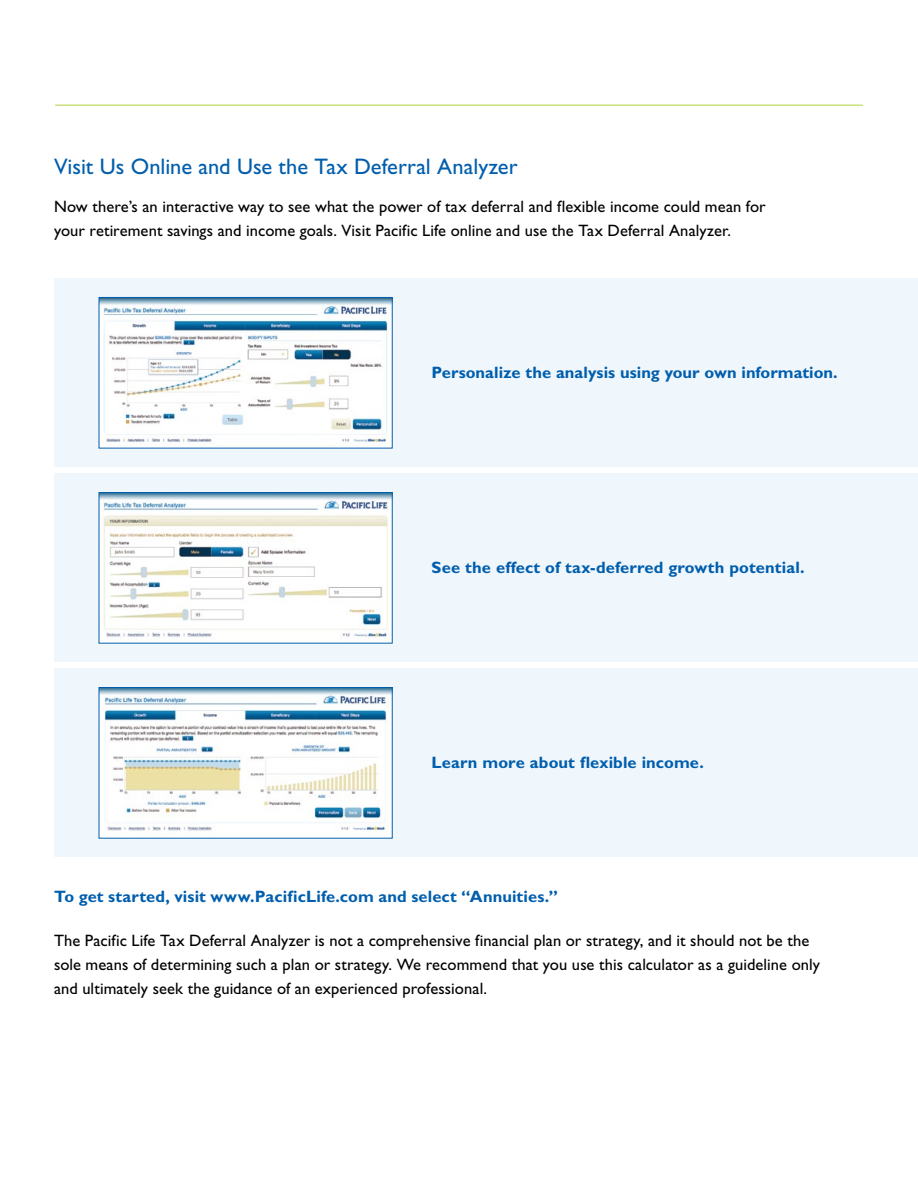
<style>
.page{position:relative;width:918px;height:1188px;background:#fff}
.page>*{position:absolute;margin:0;border:0;box-sizing:border-box;transform-origin:0 0}
.Subhead{font:22.5px "Gill Sans Std";color:#005ead}
.Text{font:16.5px/24px "Gill Sans Std";letter-spacing:.005em;color:#000}
.Text-2{font:700 16.5px "Gill Sans Std";letter-spacing:.005em;color:#005ead}
</style>
<div class="page">
<div style="left:54px;top:473px;width:864px;height:189px;background:#eff6fc"></div>
<div style="left:54px;top:668px;width:864px;height:189px;background:#eff6fc"></div>
<img style="left:101px;top:494px;width:290px;height:148px">
<div style="left:99px;top:492px;width:294px;height:152px;border:1px solid #005ead"></div>
<img style="left:101px;top:689px;width:290px;height:148px">
<div style="left:99px;top:687px;width:294px;height:152px;border:1px solid #005ead"></div>
<div style="left:54px;top:278px;width:864px;height:189px;background:#eff6fc"></div>
<img style="left:101px;top:299px;width:290px;height:147px">
<div style="left:99px;top:297px;width:294px;height:151px;border:1px solid #005ead"></div>
<hr style="left:55px;top:105px;width:808px;height:1px;background:#afd23f">
<p class="Subhead" style="left:54px;top:154px;width:465px">Visit Us Online and Use the Tax Deferral Analyzer</p>
<p class="Text" style="left:54px;top:194px;width:713px">Now there’s an interactive way to see what the power of tax deferral and flexible income could mean for your retirement savings and income goals. Visit Pacific Life online and use the Tax Deferral Analyzer.</p>
<p class="Text-2" style="left:432px;top:362px;width:408px">Personalize the analysis using your own information.</p>
<p class="Text-2" style="left:432px;top:557px;width:374px">See the effect of tax-deferred growth potential.</p>
<p class="Text-2" style="left:432px;top:752px;width:274px">Learn more about flexible income.</p>
<p class="Text-2" style="left:54px;top:887px;width:505px">To get started, visit www.PacificLife.com and select “Annuities.”</p>
<p class="Text" style="left:54px;top:928px;width:768px">The Pacific Life Tax Deferral Analyzer is not a comprehensive financial plan or strategy, and it should not be the sole means of determining such a plan or strategy. We recommend that you use this calculator as a guideline only and ultimately seek the guidance of an experienced professional.</p>
</div>
